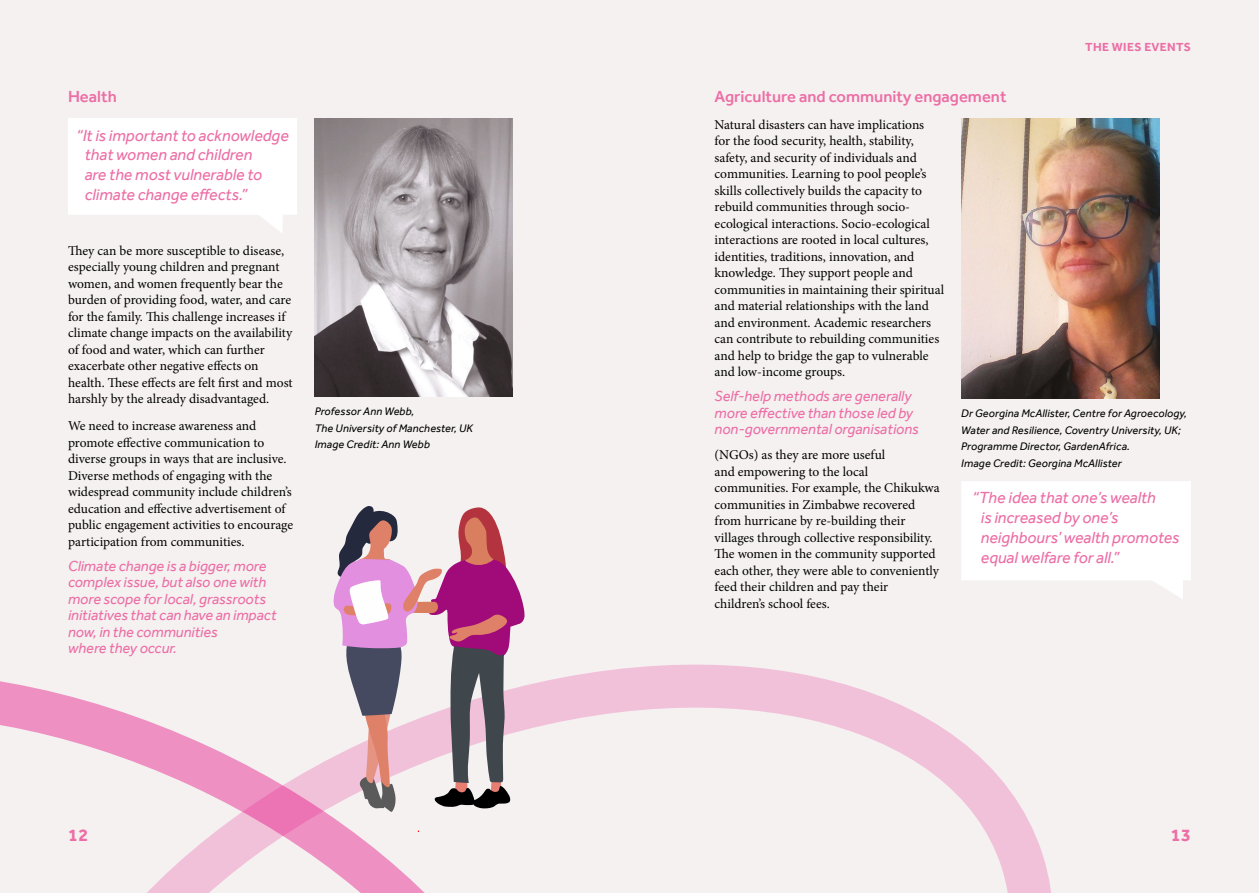
<style>
.page{position:relative;width:1259px;height:893px;background:#f5f1f0}
.page>*{position:absolute;margin:0;border:0;box-sizing:border-box;transform-origin:0 0}
.t1{font:700 18px "Effra";color:#ec6ea6}
.t2{font:italic 16.5px/19.8px "Effra";color:#ec6ea6}
.t3{font:500 16.5px "Effra";color:#ec6ea6}
.t4{font:italic 15px/16.5px "Effra";color:#ec6ea6}
.t5{font:13.5px/16.5px "Minion Pro";color:#000}
.t6{font:700 12px "Effra";letter-spacing:.03em;color:#ec6ea6}
.t7{font:italic 11.25px/16.5px "Effra";letter-spacing:.015em;color:#000}
</style>
<div class="page">
<svg style="left:4px;top:664px;width:1047px;height:229px"></svg>
<svg style="left:417px;top:829px;width:3px;height:4px"></svg>
<svg style="left:333px;top:506px;width:192px;height:306px"></svg>
<img style="left:961px;top:118px;width:198px;height:281px">
<img style="left:315px;top:118px;width:198px;height:278px">
<svg style="left:68px;top:118px;width:229px;height:115px"></svg>
<svg style="left:961px;top:481px;width:230px;height:118px"></svg>
<p class="t3" style="left:68px;top:86px;width:50px">Health</p>
<p class="t2" style="left:85px;top:125px;width:206px;text-indent:-8px">“It is important to acknowledge that women and children<br>are the most vulnerable to climate change effects.”</p>
<p class="t5" style="left:68px;top:242px;width:226px">They can be more susceptible to disease, especially young children and pregnant women, and women frequently bear the burden of providing food, water, and care for the family. This challenge increases if climate change impacts on the availability of food and water, which can further exacerbate other negative effects on health. These effects are felt first and most harshly by the already disadvantaged.</p>
<p class="t5" style="left:68px;top:418px;width:227px">We need to increase awareness and promote effective communication to diverse groups in ways that are inclusive.<br>Diverse methods of engaging with the widespread community include children’s education and effective advertisement of public engagement activities to encourage participation from communities.</p>
<p class="t4" style="left:68px;top:558px;width:210px">Climate change is a bigger, more complex issue, but also one with more scope for local, grassroots initiatives that can have an impact now, in the communities<br>where they occur.</p>
<p class="t6" style="left:1085px;top:40px;width:107px">THE WIES EVENTS</p>
<p class="t3" style="left:714px;top:86px;width:293px">Agriculture and community engagement</p>
<p class="t5" style="left:714px;top:116px;width:231px">Natural disasters can have implications<br>for the food security, health, stability, safety, and security of individuals and communities. Learning to pool people’s skills collectively builds the capacity to rebuild communities through socio&shy;ecological interactions. Socio-ecological interactions are rooted in local cultures, identities, traditions, innovation, and knowledge. They support people and communities in maintaining their spiritual and material relationships with the land and environment. Academic researchers can contribute to rebuilding communities and help to bridge the gap to vulnerable and low-income groups.</p>
<p class="t4" style="left:714px;top:388px;width:206px">Self-help methods are generally more effective than those led by non-governmental organisations</p>
<p class="t5" style="left:714px;top:447px;width:227px">(NGOs) as they are more useful<br>and empowering to the local communities. For example, the Chikukwa communities in Zimbabwe recovered from hurricane by re-building their villages through collective responsibility.<br>The women in the community supported each other, they were able to conveniently feed their children and pay their children’s school fees.</p>
<p class="t7" style="left:315px;top:403px;width:160px">Professor Ann Webb,<br>The University of Manchester, UK<br>Image Credit: Ann Webb</p>
<p class="t7" style="left:961px;top:405px;width:227px">Dr Georgina McAllister, Centre for Agroecology, Water and Resilience, Coventry University, UK; Programme Director, GardenAfrica.<br>Image Credit: Georgina McAllister</p>
<p class="t2" style="left:980px;top:488px;width:200px;text-indent:-8px">“The idea that one’s wealth<br>is increased by one’s neighbours’ wealth promotes equal welfare for all.”</p>
<h1 class="t1" style="left:68px;top:824px;width:22px">12</h1>
<h1 class="t1" style="left:1170px;top:824px;width:22px">13</h1>
</div>
